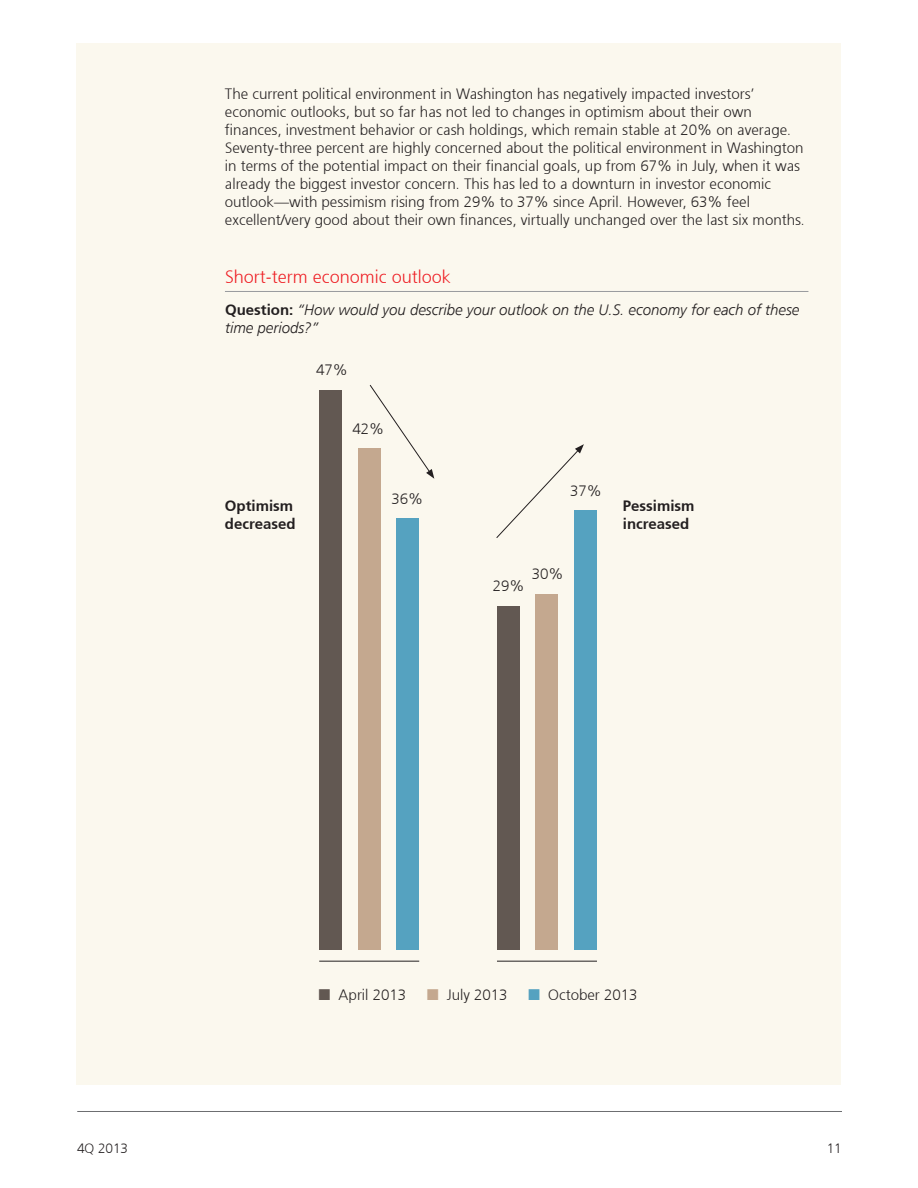
<style>
.page{position:relative;width:918px;height:1188px;background:#fff}
.page>*{position:absolute;margin:0;border:0;box-sizing:border-box;transform-origin:0 0}
.t1{font:300 18px "Frutiger 45";color:#ee1d23}
.t2{font:300 15px/18px "Frutiger 45";color:#231f20}
.t3{font:italic 300 15px/18px "Frutiger 45";color:#231f20}
.t4{font:300 15px "Frutiger 45";color:#231f20}
.t5{font:300 13.5px "Frutiger 45";color:#231f20}
.s1{font-style:normal}
.s2{font-family:"Monotype Sorts";font-weight:400;color:#625852}
.s3{font-family:"Monotype Sorts";font-weight:400;color:#c4a88f}
.s4{font-family:"Monotype Sorts";font-weight:400;color:#55a2c0}
</style>
<div class="page">
<div style="left:77px;top:43px;width:764px;height:1042px;background:#fbf8ee"></div>
<hr style="left:77px;top:1111px;width:765px;height:1px;background:#6c6d70">
<hr style="left:225px;top:291px;width:583px;height:1px;background:#999b9e">
<hr style="left:497px;top:961px;width:100px;height:1px;background:#231f20">
<hr style="left:319px;top:961px;width:100px;height:1px;background:#231f20">
<svg style="left:369px;top:385px;width:65px;height:94px"></svg>
<svg style="left:496px;top:444px;width:88px;height:94px"></svg>
<div style="left:319px;top:390px;width:23px;height:560px;background:#625852"></div>
<div style="left:497px;top:606px;width:23px;height:344px;background:#625852"></div>
<div style="left:358px;top:449px;width:23px;height:501px;background:#c4a88f"></div>
<div style="left:536px;top:594px;width:22px;height:356px;background:#c4a88f"></div>
<div style="left:396px;top:519px;width:23px;height:431px;background:#55a2c0"></div>
<div style="left:574px;top:510px;width:23px;height:440px;background:#55a2c0"></div>
<p class="t2" style="left:225px;top:85px;width:582px">The current political environment in Washington has negatively impacted investors’ economic outlooks, but so far has not led to changes in optimism about their own finances, investment behavior or cash holdings, which remain stable at 20% on average.<br>Seventy-three percent are highly concerned about the political environment in Washington in terms of the potential impact on their financial goals, up from 67% in July, when it was already the biggest investor concern. This has led to a downturn in investor economic outlook—with pessimism rising from 29% to 37% since April. However, 63% feel excellent/very good about their own finances, virtually unchanged over the last six months.</p>
<p class="t1" style="left:225px;top:266px;width:228px">Short-term economic outlook</p>
<p class="t3" style="left:225px;top:300px;width:576px"><span class="s1">Question:</span> “How would you describe your outlook on the U.S. economy for each of these time periods?”</p>
<p class="t2" style="left:316px;top:361px;width:33px">47%</p>
<p class="t4" style="left:225px;top:497px;width:70px">Optimism</p>
<p class="t4" style="left:225px;top:515px;width:72px">decreased</p>
<p class="t2" style="left:352px;top:419px;width:33px">42%</p>
<p class="t2" style="left:392px;top:490px;width:33px">36%</p>
<p class="t2" style="left:570px;top:482px;width:33px">37%</p>
<p class="t2" style="left:493px;top:577px;width:33px">29%</p>
<p class="t2" style="left:532px;top:565px;width:33px">30%</p>
<p class="t4" style="left:623px;top:497px;width:73px">Pessimism</p>
<p class="t4" style="left:623px;top:515px;width:68px">increased</p>
<p class="t2" style="left:319px;top:985px;width:89px"><span class="s2">N</span> April 2013</p>
<p class="t2" style="left:427px;top:985px;width:82px"><span class="s3">N</span> July 2013</p>
<p class="t2" style="left:528px;top:985px;width:110px"><span class="s4">N</span> October 2013</p>
<p class="t5" style="left:77px;top:1140px;width:53px">4Q 2013</p>
<p class="t5" style="left:827px;top:1140px;width:17px">11</p>
</div>
